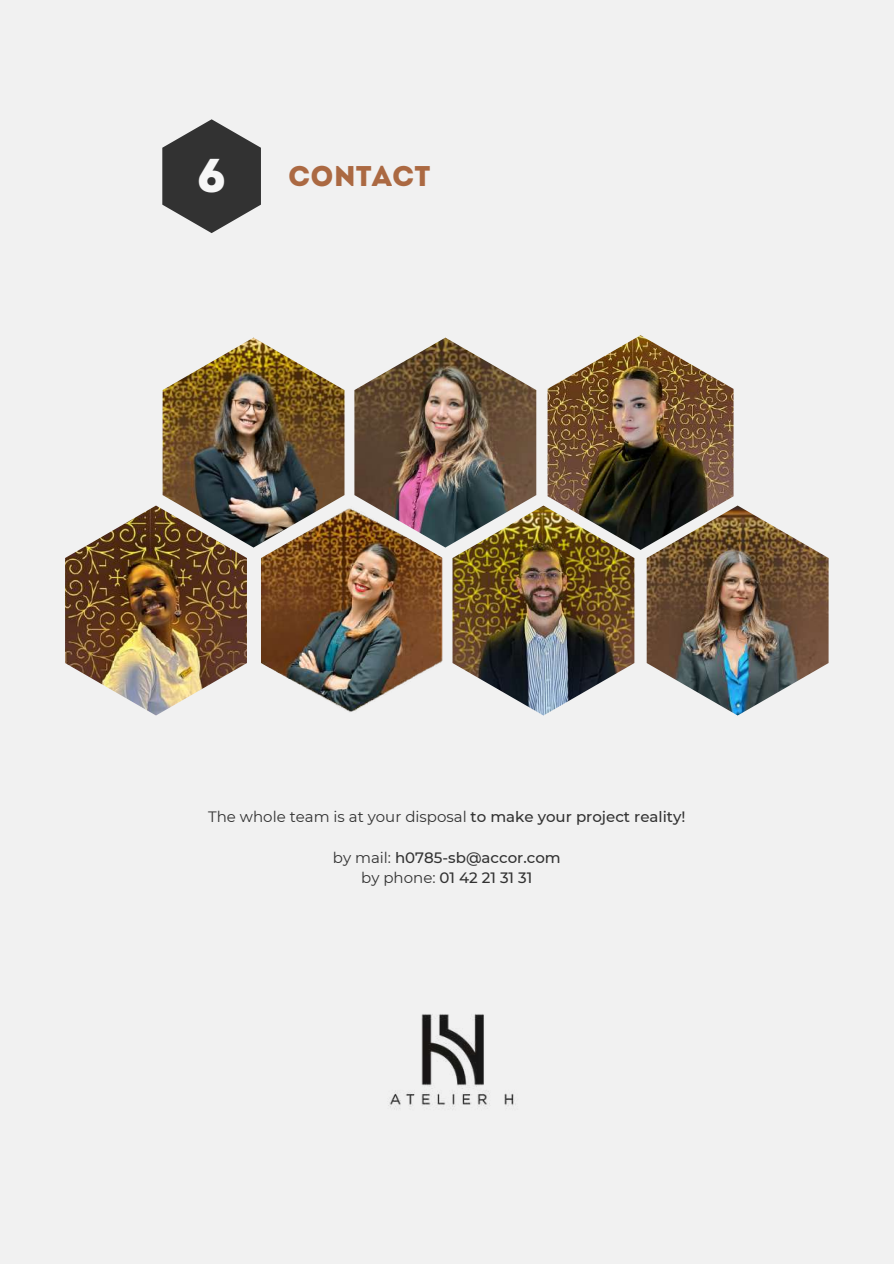
<style>
.page{position:relative;width:894px;height:1264px;background:#fff}
.page>*{position:absolute;margin:0;border:0;box-sizing:border-box;transform-origin:0 0}
.t1{font:46.95px "Intro";color:#f6f6f6}
.t2{font:28.5px "Intro";color:#ab6942}
.t3{font:15px "Montserrat";color:#323232}
.t4{font:500 15px/20.2px "Montserrat";color:#323232;text-align:center}
.s1{font-weight:500}
.s2{font-weight:400}
</style>
<div class="page">
<div style="left:0;top:0;width:893px;height:1263px;background:#f1f1f1"></div>
<svg style="left:162px;top:119px;width:99px;height:114px"></svg>
<img style="left:388px;top:1014px;width:128px;height:95px">
<img style="left:452px;top:505px;width:182px;height:210px">
<img style="left:261px;top:508px;width:182px;height:204px">
<img style="left:162px;top:337px;width:182px;height:210px">
<img style="left:646px;top:505px;width:182px;height:210px">
<img style="left:354px;top:337px;width:182px;height:210px">
<img style="left:65px;top:505px;width:182px;height:210px">
<img style="left:547px;top:335px;width:186px;height:215px">
<h1 class="t1" style="left:197px;top:156px;width:30px">6</h1>
<h2 class="t2" style="left:288px;top:165px;width:144px">CONTACT</h2>
<p class="t3" style="left:208px;top:807px;width:478px">The whole team is at your disposal <span class="s1">to make your project reality!</span></p>
<p class="t4" style="left:333px;top:847px;width:229px"><span class="s2">by mail:</span> h0785-sb@accor.com <span class="s2">by phone:</span> 01 42 21 31 31</p>
</div>
